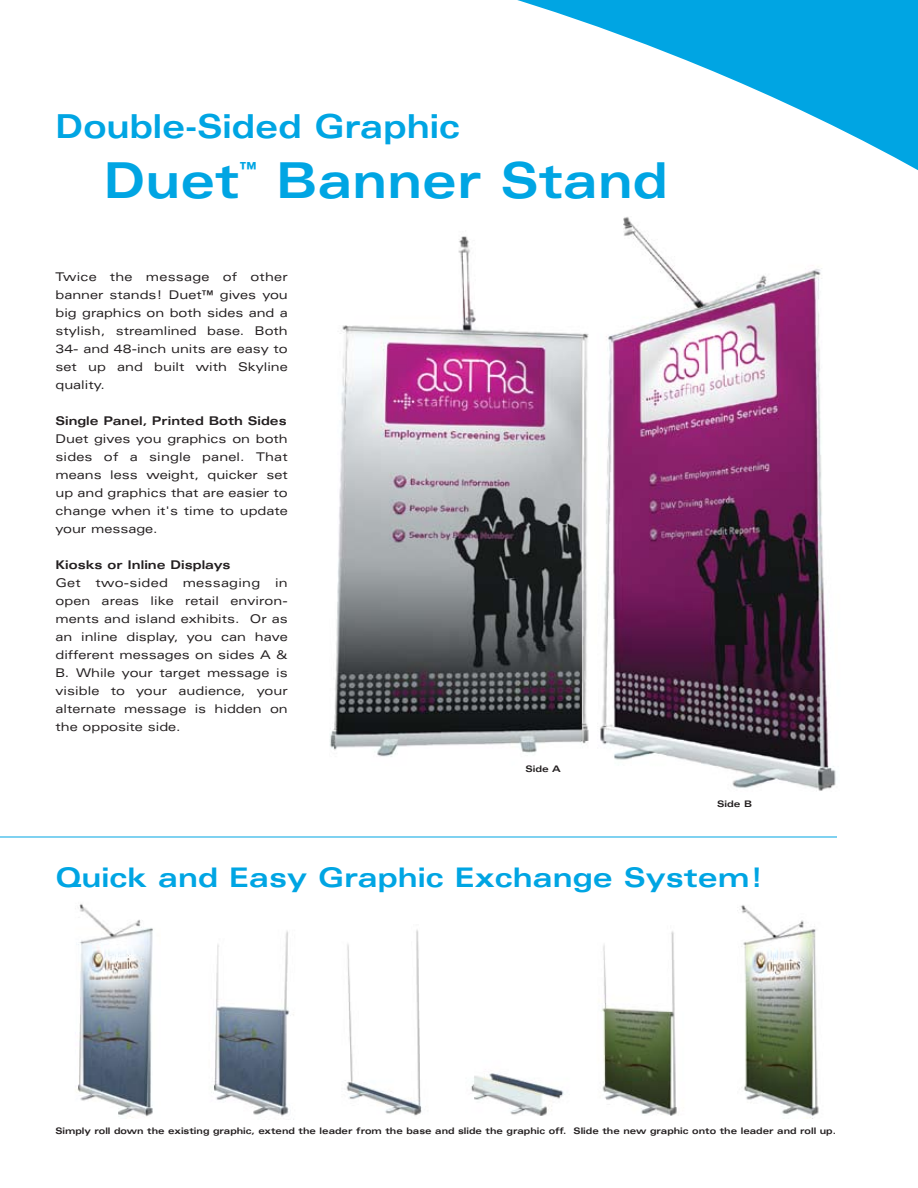
<style>
.page{position:relative;width:918px;height:1188px;background:#fff}
.page>*{position:absolute;margin:0;border:0;box-sizing:border-box;transform-origin:0 0}
.t1{font:700 expanded 49.5px "Univers";color:#00a5e3;scale:.95 1}
.t2{font:700 expanded 33px "Univers";color:#00a5e3;scale:.95 1}
.t3{font:700 expanded 27px "Univers";color:#00a5e3}
.t4{font:700 expanded 18px "Univers";color:#00a5e3;scale:.95 1}
.t5{font:expanded 12px/18px "Univers";color:#231f20;text-align:justify}
.t6{font:700 expanded 12px "Univers";color:#231f20}
.t7{font:700 expanded 9px "Univers";color:#231f20}
</style>
<div class="page">
<svg style="left:461px;top:0;width:457px;height:837px"></svg>
<hr style="left:0;top:837px;width:837px;height:1px;background:#00a5e3">
<img style="left:329px;top:217px;width:511px;height:578px">
<img style="left:77px;top:904px;width:76px;height:214px">
<img style="left:214px;top:931px;width:80px;height:185px">
<img style="left:346px;top:929px;width:76px;height:187px">
<img style="left:601px;top:931px;width:76px;height:185px">
<img style="left:740px;top:905px;width:79px;height:213px">
<img style="left:471px;top:1073px;width:93px;height:43px">
<h2 class="t2" style="left:56px;top:108px;width:427px">Double-Sided Graphic</h2>
<h1 class="t1" style="left:104px;top:152px;width:145px">Duet</h1>
<h3 class="t4" style="left:240px;top:159px;width:19px">™</h3>
<h1 class="t1" style="left:276px;top:152px;width:414px">Banner Stand</h1>
<p class="t5" style="left:55px;top:268px;width:234px">Twice the message of other banner stands! Duet™ gives you big graphics on both sides and a stylish, streamlined base. Both 34- and 48-inch units are easy to set up and built with Skyline quality.</p>
<p class="t6" style="left:55px;top:414px;width:233px">Single Panel, Printed Both Sides</p>
<p class="t5" style="left:55px;top:430px;width:234px">Duet gives you graphics on both sides of a single panel. That means less weight, quicker set up and graphics that are easier to change when it's time to update your message.</p>
<p class="t6" style="left:55px;top:558px;width:177px">Kiosks or Inline Displays</p>
<p class="t5" style="left:55px;top:574px;width:234px">Get two-sided messaging in open areas like retail environ&shy;ments and island exhibits. Or as an inline display, you can have different messages on sides A &amp; B. While your target message is visible to your audience, your alternate message is hidden on the opposite side.</p>
<p class="t7" style="left:525px;top:764px;width:37px">Side A</p>
<p class="t7" style="left:717px;top:798px;width:37px">Side B</p>
<h3 class="t3" style="left:55px;top:862px;width:710px">Quick and Easy Graphic Exchange System!</h3>
<p class="t7" style="left:55px;top:1126px;width:782px">Simply roll down the existing graphic, extend the leader from the base and slide the graphic off. Slide the new graphic onto the leader and roll up.</p>
</div>
